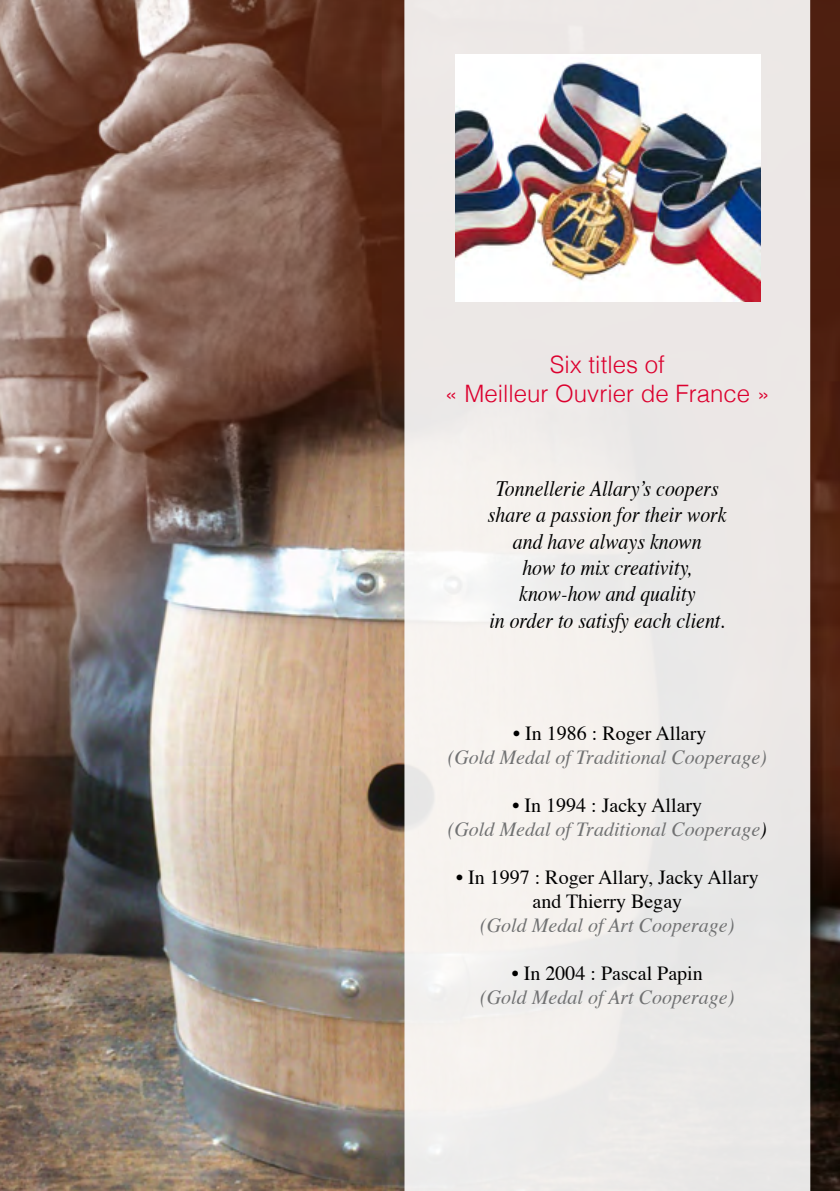
<style>
.page{position:relative;width:840px;height:1191px;background:#fff}
.page>*{position:absolute;margin:0;border:0;box-sizing:border-box;transform-origin:0 0}
.t1{font:300 24px/28.8px "Helvetica";color:#dc002e;text-align:center}
.t2{font:italic 22px/26.4px "Times";color:#000;text-align:center;scale:.9 1}
.t3{font:italic 20px/24px "Times";color:#707172;text-align:center}
.t4{font:20px/24px "Times";color:#000;text-align:center}
.s1{font-style:normal;color:#000}
.s2{color:#000}
</style>
<div class="page">
<img style="left:0;top:0;width:839px;height:1191px">
<div style="left:404px;top:0;width:405px;height:1191px;background:#ece9e8"></div>
<img style="left:455px;top:54px;width:305px;height:247px">
<p class="t1" style="left:444px;top:349px;width:327px">Six titles of<br>« Meilleur Ouvrier de France »</p>
<p class="t2" style="left:487px;top:473px;width:267px">Tonnellerie Allary’s coopers share a passion for their work and have always known<br>how to mix creativity, know-how and quality<br>in order to satisfy each client.</p>
<p class="t4" style="left:513px;top:722px;width:195px">• In 1986 : Roger Allary</p>
<p class="t3" style="left:447px;top:743px;width:320px">(Gold Medal of Traditional Cooperage)</p>
<p class="t3" style="left:447px;top:791px;width:320px"><span class="s1">• In 1994 : Jacky Allary<br></span>(Gold Medal of Traditional Cooperage<span class="s2">)</span></p>
<p class="t4" style="left:455px;top:866px;width:304px">• In 1997 : Roger Allary, Jacky Allary and Thierry Begay</p>
<p class="t3" style="left:480px;top:911px;width:256px">(Gold Medal of Art Cooperage)</p>
<p class="t4" style="left:511px;top:962px;width:192px">• In 2004 : Pascal Papin</p>
<p class="t3" style="left:480px;top:983px;width:256px">(Gold Medal of Art Cooperage)</p>
</div>
